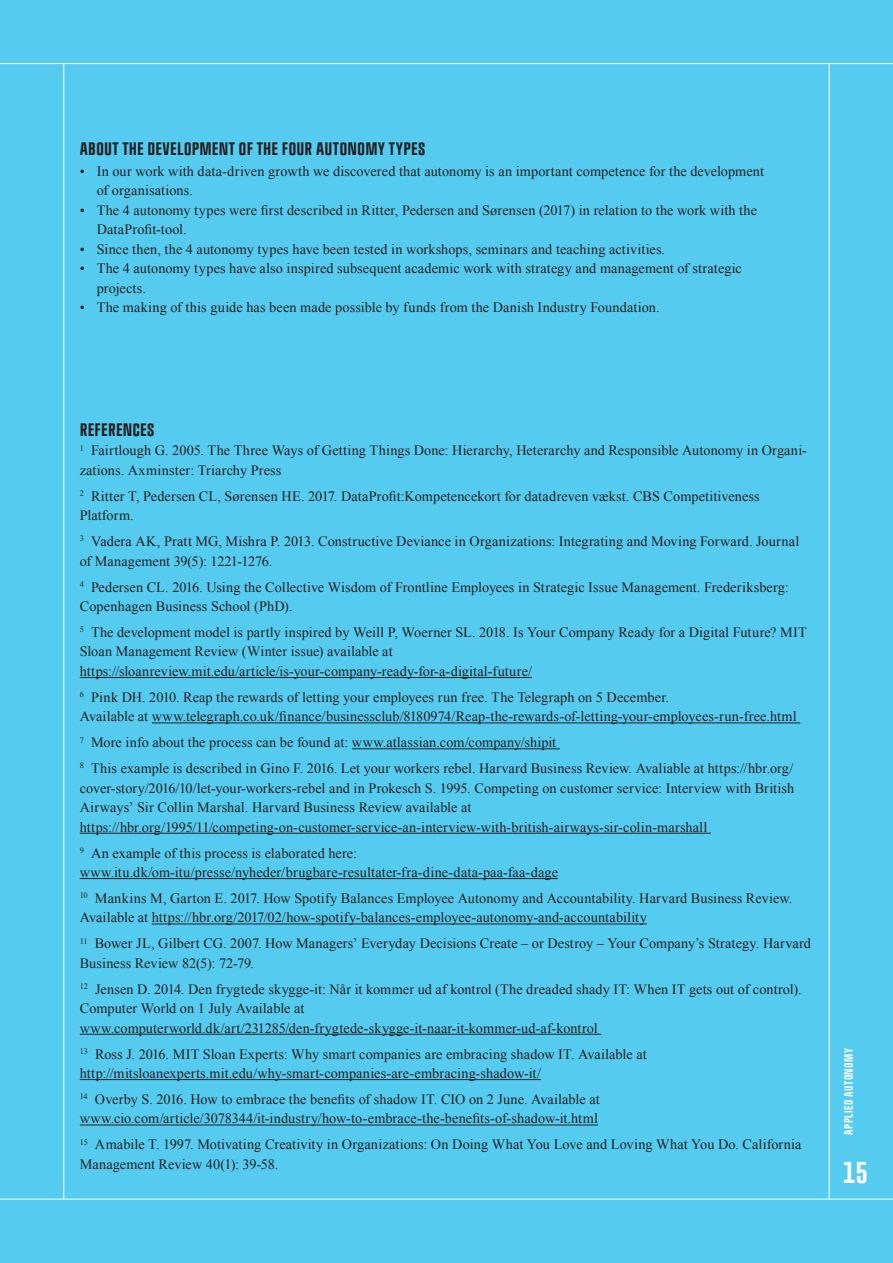
<style>
.page{position:relative;width:893px;height:1263px;background:#56cbf0}
.page>*{position:absolute;margin:0;border:0;box-sizing:border-box;transform-origin:0 0}
.t1{font:700 30px "CBSNEW";color:#fff}
.underoverskrift_2{font:700 18px "CBSNEW";letter-spacing:.01em;color:#231f20}
.referencer{font:14.25px/19.5px "Times New Roman";letter-spacing:.005em;color:#231f20}
.t2{font:700 12px "CBSNEW";letter-spacing:.045em;color:#fff}
</style>
<div class="page">
<hr style="left:829px;top:64px;width:1px;height:1135px;background:#fff">
<hr style="left:64px;top:64px;width:1px;height:1135px;background:#fff">
<hr style="left:0;top:63px;width:893px;height:1px;background:#fff">
<hr style="left:0;top:1199px;width:893px;height:1px;background:#fff">
<hr style="left:80px;top:677px;width:452px;height:1px;background:#231f20">
<hr style="left:152px;top:722px;width:648px;height:1px;background:#231f20">
<hr style="left:352px;top:748px;width:208px;height:1px;background:#231f20">
<hr style="left:80px;top:833px;width:631px;height:1px;background:#231f20">
<hr style="left:80px;top:878px;width:478px;height:1px;background:#231f20">
<hr style="left:152px;top:923px;width:495px;height:1px;background:#231f20">
<hr style="left:80px;top:1034px;width:521px;height:1px;background:#231f20">
<hr style="left:80px;top:1079px;width:461px;height:1px;background:#231f20">
<hr style="left:80px;top:1125px;width:518px;height:1px;background:#231f20">
<p class="underoverskrift_2" style="left:80px;top:140px;width:347px">ABOUT THE DEVELOPMENT OF THE FOUR AUTONOMY TYPES</p>
<p class="referencer" style="left:97px;top:161px;width:669px;text-indent:-17px">• In our work with data-driven growth we discovered that autonomy is an important competence for the development of organisations.</p>
<p class="referencer" style="left:97px;top:200px;width:662px;text-indent:-17px">• The 4 autonomy types were first described in Ritter, Pedersen and Sørensen (2017) in relation to the work with the<br>DataProfit-tool.</p>
<p class="referencer" style="left:80px;top:239px;width:587px">• Since then, the 4 autonomy types have been tested in workshops, seminars and teaching activities.</p>
<p class="referencer" style="left:97px;top:258px;width:647px;text-indent:-17px">• The 4 autonomy types have also inspired subsequent academic work with strategy and management of strategic projects.</p>
<p class="referencer" style="left:80px;top:297px;width:581px">• The making of this guide has been made possible by funds from the Danish Industry Foundation.</p>
<p class="underoverskrift_2" style="left:80px;top:421px;width:76px">REFERENCES</p>
<p class="referencer" style="left:80px;top:441px;width:729px"><sup>1</sup> Fairtlough G. 2005. The Three Ways of Getting Things Done: Hierarchy, Heterarchy and Responsible Autonomy in Organi&shy;zations. Axminster: Triarchy Press</p>
<p class="referencer" style="left:80px;top:486px;width:682px"><sup>2</sup> Ritter T, Pedersen CL, Sørensen HE. 2017. DataProfit:Kompetencekort for datadreven vækst. CBS Competitiveness<br>Platform.</p>
<p class="referencer" style="left:80px;top:531px;width:721px"><sup>3</sup> Vadera AK, Pratt MG, Mishra P. 2013. Constructive Deviance in Organizations: Integrating and Moving Forward. Journal of Management 39(5): 1221-1276.</p>
<p class="referencer" style="left:80px;top:577px;width:711px"><sup>4</sup> Pedersen CL. 2016. Using the Collective Wisdom of Frontline Employees in Strategic Issue Management. Frederiksberg:<br>Copenhagen Business School (PhD).</p>
<p class="referencer" style="left:80px;top:622px;width:729px"><sup>5</sup> The development model is partly inspired by Weill P, Woerner SL. 2018. Is Your Company Ready for a Digital Future? MIT<br>Sloan Management Review (Winter issue) available at https://sloanreview.mit.edu/article/is-your-company-ready-for-a-digital-future/</p>
<p class="referencer" style="left:80px;top:687px;width:719px"><sup>6</sup> Pink DH. 2010. Reap the rewards of letting your employees run free. The Telegraph on 5 December.<br>Available at www.telegraph.co.uk/finance/businessclub/8180974/Reap-the-rewards-of-letting-your-employees-run-free.html</p>
<p class="referencer" style="left:80px;top:732px;width:478px"><sup>7</sup> More info about the process can be found at: www.atlassian.com/company/shipit</p>
<p class="referencer" style="left:80px;top:758px;width:716px"><sup>8</sup> This example is described in Gino F. 2016. Let your workers rebel. Harvard Business Review. Avaliable at https://hbr.org/ cover-story/2016/10/let-your-workers-rebel and in Prokesch S. 1995. Competing on customer service: Interview with British Airways’ Sir Collin Marshal. Harvard Business Review available at https://hbr.org/1995/11/competing-on-customer-service-an-interview-with-british-airways-sir-colin-marshall</p>
<p class="referencer" style="left:80px;top:843px;width:480px"><sup>9</sup> An example of this process is elaborated here: www.itu.dk/om-itu/presse/nyheder/brugbare-resultater-fra-dine-data-paa-faa-dage</p>
<p class="referencer" style="left:80px;top:888px;width:714px"><sup>10</sup> Mankins M, Garton E. 2017. How Spotify Balances Employee Autonomy and Accountability. Harvard Business Review.<br>Available at https://hbr.org/2017/02/how-spotify-balances-employee-autonomy-and-accountability</p>
<p class="referencer" style="left:80px;top:933px;width:733px"><sup>11</sup> Bower JL, Gilbert CG. 2007. How Managers’ Everyday Decisions Create – or Destroy – Your Company’s Strategy. Harvard<br>Business Review 82(5): 72-79.</p>
<p class="referencer" style="left:80px;top:979px;width:723px"><sup>12</sup> Jensen D. 2014. Den frygtede skygge-it: Når it kommer ud af kontrol (The dreaded shady IT: When IT gets out of control).<br>Computer World on 1 July Available at www.computerworld.dk/art/231285/den-frygtede-skygge-it-naar-it-kommer-ud-af-kontrol</p>
<p class="referencer" style="left:80px;top:1044px;width:568px"><sup>13</sup> Ross J. 2016. MIT Sloan Experts: Why smart companies are embracing shadow IT. Available at http://mitsloanexperts.mit.edu/why-smart-companies-are-embracing-shadow-it/</p>
<p class="referencer" style="left:80px;top:1089px;width:521px"><sup>14</sup> Overby S. 2016. How to embrace the benefits of shadow IT. CIO on 2 June. Available at www.cio.com/article/3078344/it-industry/how-to-embrace-the-benefits-of-shadow-it.html</p>
<p class="referencer" style="left:80px;top:1134px;width:723px"><sup>15</sup> Amabile T. 1997. Motivating Creativity in Organizations: On Doing What You Love and Loving What You Do. California<br>Management Review 40(1): 39-58.</p>
<p class="t2" style="left:843px;top:1135px;width:88px;rotate:-90deg">APPLIED AUTONOMY</p>
<p class="t1" style="left:843px;top:1158px;width:26px">15</p>
</div>
